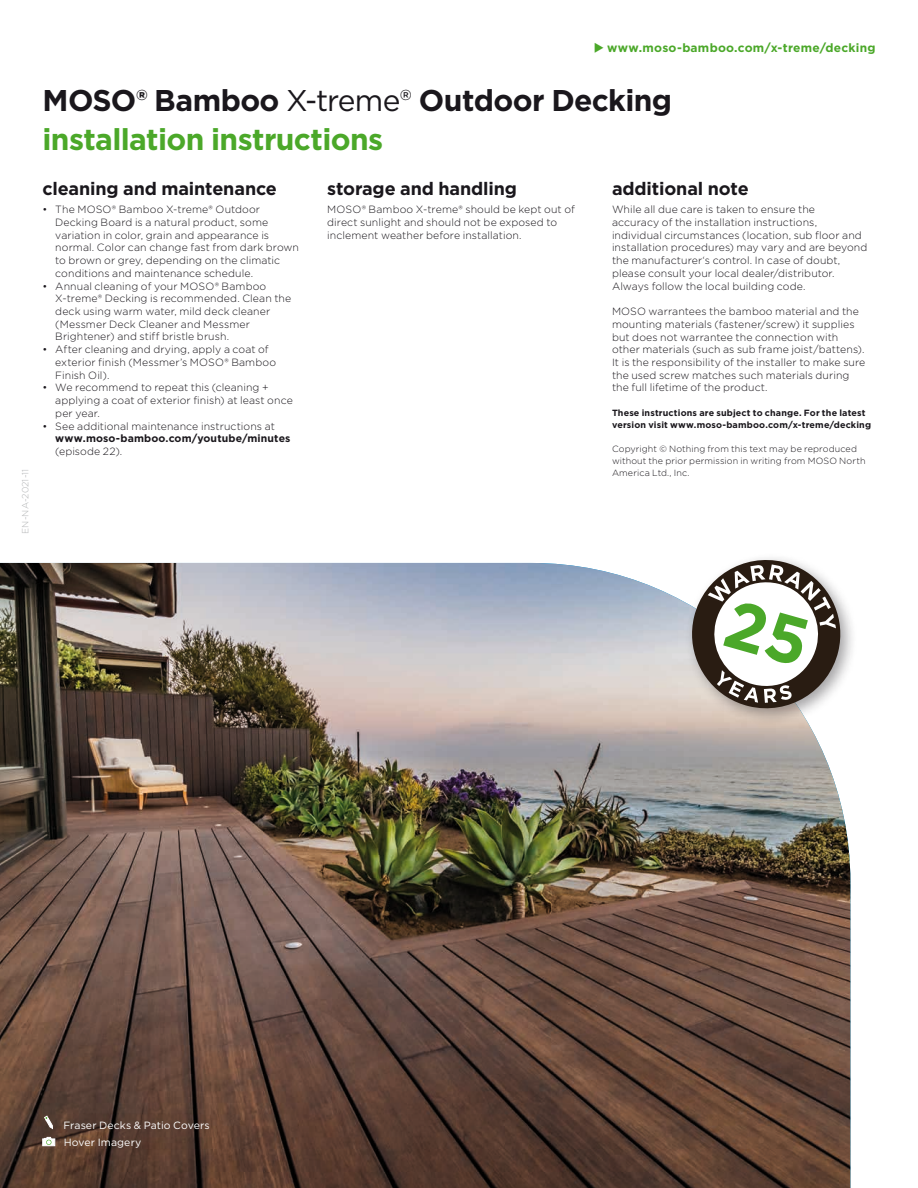
<style>
.page{position:relative;width:918px;height:1188px;background:#fff}
.page>*{position:absolute;margin:0;border:0;box-sizing:border-box;transform-origin:0 0}
.t1{font:700 30px/39px "Gotham";letter-spacing:-.02em;color:#1a171c}
.t2{font:700 18px "Gotham";letter-spacing:-.01em;color:#1a171c}
.t3{font:700 12px "Gotham";letter-spacing:.02em;color:#4ba829}
.t4{font:300 10.5px/12.8px "Gotham";letter-spacing:.01em;color:#1a171c}
.t5{font:10.5px/16.8px "Gotham";letter-spacing:.01em;color:#fff}
.t6{font:700 10.5px "Gotham";letter-spacing:.015em;color:#1a171c}
.t7{font:300 9px/12px "Gotham";letter-spacing:.01em;color:#1a171c}
.t8{font:700 9px/12px "Gotham";letter-spacing:.015em;color:#1a171c}
.t9{font:300 9px "Gotham";letter-spacing:.01em;color:#b1b3b4}
.s1{font-weight:400}
.s2{color:#4ba829}
</style>
<div class="page">
<img style="left:0;top:563px;width:850px;height:625px">
<div style="left:685px;top:553px;width:173px;height:173px;background:#1a171c;opacity:.4"></div>
<svg style="left:687px;top:553px;width:159px;height:163px"></svg>
<div style="left:34px;top:1106px;width:197px;height:47px;background:#1a171c;opacity:.4"></div>
<div style="left:53px;top:1110px;width:178px;height:43px;background:#1a171c;opacity:.4"></div>
<div style="left:34px;top:1105px;width:42px;height:46px;background:#1a171c;opacity:.4"></div>
<svg style="left:44px;top:1116px;width:9px;height:10px"></svg>
<div style="left:53px;top:1128px;width:110px;height:43px;background:#1a171c;opacity:.4"></div>
<div style="left:30px;top:1126px;width:49px;height:44px;background:#1a171c;opacity:.4"></div>
<svg style="left:42px;top:1137px;width:13px;height:9px"></svg>
<p class="t9" style="left:20px;top:534px;width:67px;rotate:-90deg">EN-NA-2021-11</p>
<p class="t3" style="left:594px;top:40px;width:283px">◆ www.moso-bamboo.com/x-treme/decking</p>
<h1 class="t1" style="left:43px;top:81px;width:631px">MOSO® Bamboo <span class="s1">X-treme®</span> Outdoor Decking <span class="s2">installation instructions</span></h1>
<h2 class="t2" style="left:43px;top:177px;width:236px">cleaning and maintenance</h2>
<p class="t4" style="left:55px;top:203px;width:245px;text-indent:-13px">• The MOSO® Bamboo X-treme® Outdoor Decking Board is a natural product, some variation in color, grain and appearance is normal. Color can change fast from dark brown to brown or grey, depending on the climatic conditions and maintenance schedule.</p>
<p class="t4" style="left:55px;top:279px;width:237px;text-indent:-13px">• Annual cleaning of your MOSO® Bamboo X-treme® Decking is recommended. Clean the deck using warm water, mild deck cleaner (Messmer Deck Cleaner and Messmer Brightener) and stiff bristle brush.</p>
<p class="t4" style="left:55px;top:343px;width:222px;text-indent:-13px">• After cleaning and drying, apply a coat of exterior finish (Messmer’s MOSO® Bamboo<br>Finish Oil).</p>
<p class="t4" style="left:55px;top:381px;width:239px;text-indent:-13px">• We recommend to repeat this (cleaning + applying a coat of exterior finish) at least once per year.</p>
<p class="t4" style="left:43px;top:419px;width:234px">• See additional maintenance instructions at</p>
<p class="t6" style="left:55px;top:432px;width:237px">www.moso-bamboo.com/youtube/minutes</p>
<p class="t4" style="left:55px;top:445px;width:69px">(episode 22).</p>
<h2 class="t2" style="left:327px;top:177px;width:191px">storage and handling</h2>
<p class="t4" style="left:327px;top:203px;width:249px">MOSO® Bamboo X-treme® should be kept out of direct sunlight and should not be exposed to inclement weather before installation.</p>
<h2 class="t2" style="left:612px;top:177px;width:138px">additional note</h2>
<p class="t4" style="left:612px;top:203px;width:257px">While all due care is taken to ensure the<br>accuracy of the installation instructions, individual circumstances (location, sub floor and installation procedures) may vary and are beyond the manufacturer‘s control. In case of doubt, please consult your local dealer/distributor.<br>Always follow the local building code.</p>
<p class="t4" style="left:612px;top:305px;width:255px">MOSO warrantees the bamboo material and the mounting materials (fastener/screw) it supplies but does not warrantee the connection with other materials (such as sub frame joist/battens).<br>It is the responsibility of the installer to make sure the used screw matches such materials during the full lifetime of the product.</p>
<p class="t8" style="left:612px;top:407px;width:261px">These instructions are subject to change. For the latest version visit www.moso-bamboo.com/x-treme/decking</p>
<p class="t7" style="left:612px;top:443px;width:255px">Copyright © Nothing from this text may be reproduced without the prior permission in writing from MOSO North<br>America Ltd., Inc.</p>
<p class="t5" style="left:64px;top:1117px;width:148px">Fraser Decks &amp; Patio Covers<br>Hover Imagery</p>
</div>
